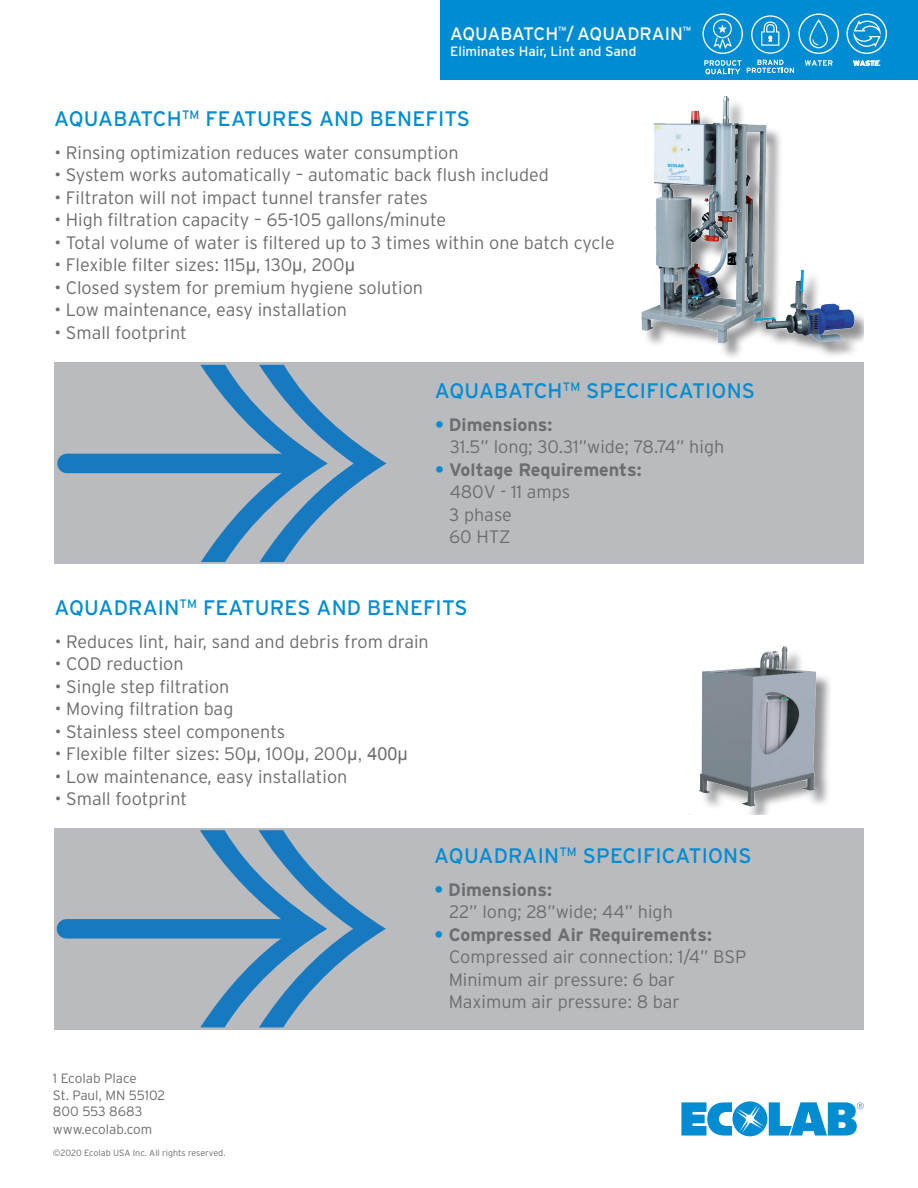
<style>
.page{position:relative;width:918px;height:1188px;background:#fff}
.page>*{position:absolute;margin:0;border:0;box-sizing:border-box;transform-origin:0 0}
.t1{font:21px "Interstate";letter-spacing:.01em;color:#008cd2}
.t2{font:300 18px/22.5px "Interstate";color:#6c6d70}
.t3{font:700 18px/22.5px "Interstate";color:#6c6d70}
.t4{font:18px "Interstate";letter-spacing:-.005em;color:#fff}
.t5{font:300 13.5px "Interstate";color:#6c6d70}
.t6{font:13.5px "Interstate";color:#fff}
.t7{font:300 9px "Interstate";color:#6c6d70}
.t8{font:900 7.5px "Interstate";letter-spacing:-.065em;color:#fff}
.s1{font-family:"Arial";font-weight:400}
.s2{font-weight:700;color:#008cd2}
.s3{font-weight:700}
.s4{color:#008cd2}
.s5{font-weight:300}
</style>
<div class="page">
<svg style="left:681px;top:1101px;width:183px;height:35px"></svg>
<div style="left:643px;top:98px;width:221px;height:262px;background:#6c6d70;opacity:.75"></div>
<img style="left:641px;top:96px;width:223px;height:257px">
<div style="left:838px;top:89px;width:30px;height:212px;background:#fff"></div>
<div style="left:54px;top:362px;width:810px;height:202px;background:#babbbe"></div>
<div style="left:67px;top:454px;width:233px;height:19px;background:#1779bf"></div>
<svg style="left:200px;top:365px;width:186px;height:197px"></svg>
<img style="left:689px;top:646px;width:141px;height:169px">
<div style="left:54px;top:828px;width:809px;height:202px;background:#babbbe"></div>
<div style="left:66px;top:919px;width:233px;height:20px;background:#1779bf"></div>
<svg style="left:200px;top:830px;width:186px;height:197px"></svg>
<div style="left:441px;top:0;width:477px;height:79px;background:#008cd2"></div>
<svg style="left:805px;top:60px;width:28px;height:6px"></svg>
<svg style="left:798px;top:13px;width:41px;height:41px"></svg>
<svg style="left:853px;top:60px;width:27px;height:6px"></svg>
<svg style="left:846px;top:13px;width:41px;height:41px"></svg>
<svg style="left:702px;top:13px;width:41px;height:41px"></svg>
<svg style="left:704px;top:60px;width:90px;height:15px"></svg>
<svg style="left:751px;top:15px;width:39px;height:39px"></svg>
<p class="t4" style="left:450px;top:24px;width:242px">AQUABATCH<sup>™</sup>/ AQUADRAIN<sup>™</sup></p>
<p class="t6" style="left:450px;top:44px;width:188px">Eliminates Hair, Lint and Sand</p>
<p class="t1" style="left:54px;top:107px;width:418px">AQUABATCH<sup>TM</sup> FEATURES AND BENEFITS</p>
<p class="t2" style="left:54px;top:141px;width:406px">• Rinsing optimization reduces water consumption</p>
<p class="t2" style="left:54px;top:163px;width:496px">• System works automatically – automatic back flush included</p>
<p class="t2" style="left:54px;top:186px;width:375px">• Filtraton will not impact tunnel transfer rates</p>
<p class="t2" style="left:54px;top:208px;width:393px">• High filtration capacity – 65-105 gallons/minute</p>
<p class="t2" style="left:54px;top:231px;width:562px">• Total volume of water is filtered up to 3 times within one batch cycle</p>
<p class="t2" style="left:54px;top:253px;width:302px">• Flexible filter sizes: 115<span class="s1">µ</span>, 130<span class="s1">µ</span>, 200<span class="s1">µ</span></p>
<p class="t2" style="left:54px;top:276px;width:370px">• Closed system for premium hygiene solution</p>
<p class="t2" style="left:54px;top:298px;width:294px">• Low maintenance, easy installation</p>
<p class="t2" style="left:54px;top:321px;width:134px">• Small footprint</p>
<p class="t1" style="left:435px;top:379px;width:322px">AQUABATCH<sup>TM</sup> SPECIFICATIONS</p>
<p class="t2" style="left:450px;top:413px;width:276px;text-indent:-15px"><span class="s2">•</span> <span class="s3">Dimensions:<br></span>31.5” long; 30.31”wide; 78.74” high</p>
<p class="t3" style="left:449px;top:458px;width:194px;text-indent:-14px"><span class="s4">•</span> Voltage Requirements:<br><span class="s5">480V - 11 amps<br>3 phase</span></p>
<p class="t2" style="left:449px;top:525px;width:63px">60 HTZ</p>
<p class="t1" style="left:54px;top:596px;width:415px">AQUADRAIN<sup>TM</sup> FEATURES AND BENEFITS</p>
<p class="t2" style="left:55px;top:630px;width:376px">• Reduces lint, hair, sand and debris from drain</p>
<p class="t2" style="left:55px;top:653px;width:130px">• COD reduction</p>
<p class="t2" style="left:55px;top:675px;width:176px">• Single step filtration</p>
<p class="t2" style="left:55px;top:698px;width:180px">• Moving filtration bag</p>
<p class="t2" style="left:55px;top:720px;width:232px">• Stainless steel components</p>
<p class="t2" style="left:55px;top:743px;width:355px">• Flexible filter sizes: 50<span class="s1">µ</span>, 100<span class="s1">µ</span>, 200<span class="s1">µ, 400µ</span></p>
<p class="t2" style="left:55px;top:765px;width:294px">• Low maintenance, easy installation</p>
<p class="t2" style="left:55px;top:788px;width:134px">• Small footprint</p>
<p class="t5" style="left:53px;top:1071px;width:85px">1 Ecolab Place</p>
<p class="t5" style="left:53px;top:1087px;width:114px">St. Paul, MN 55102</p>
<p class="t5" style="left:53px;top:1104px;width:91px">800 553 8683</p>
<p class="t5" style="left:53px;top:1122px;width:101px">www.ecolab.com</p>
<p class="t7" style="left:53px;top:1148px;width:174px">©2020 Ecolab USA Inc. All rights reserved.</p>
<p class="t1" style="left:434px;top:844px;width:319px">AQUADRAIN<sup>TM</sup> SPECIFICATIONS</p>
<p class="t2" style="left:449px;top:878px;width:225px;text-indent:-15px"><span class="s2">•</span> <span class="s3">Dimensions:<br></span>22” long; 28”wide; 44” high</p>
<p class="t2" style="left:449px;top:923px;width:299px;text-indent:-14px"><span class="s2">•</span> <span class="s3">Compressed Air Requirements:<br></span>Compressed air connection: 1/4” BSP<br>Minimum air pressure: 6 bar</p>
<p class="t2" style="left:449px;top:991px;width:233px">Maximum air pressure: 8 bar</p>
<p class="t8" style="left:854px;top:59px;width:27px">WASTE</p>
</div>
